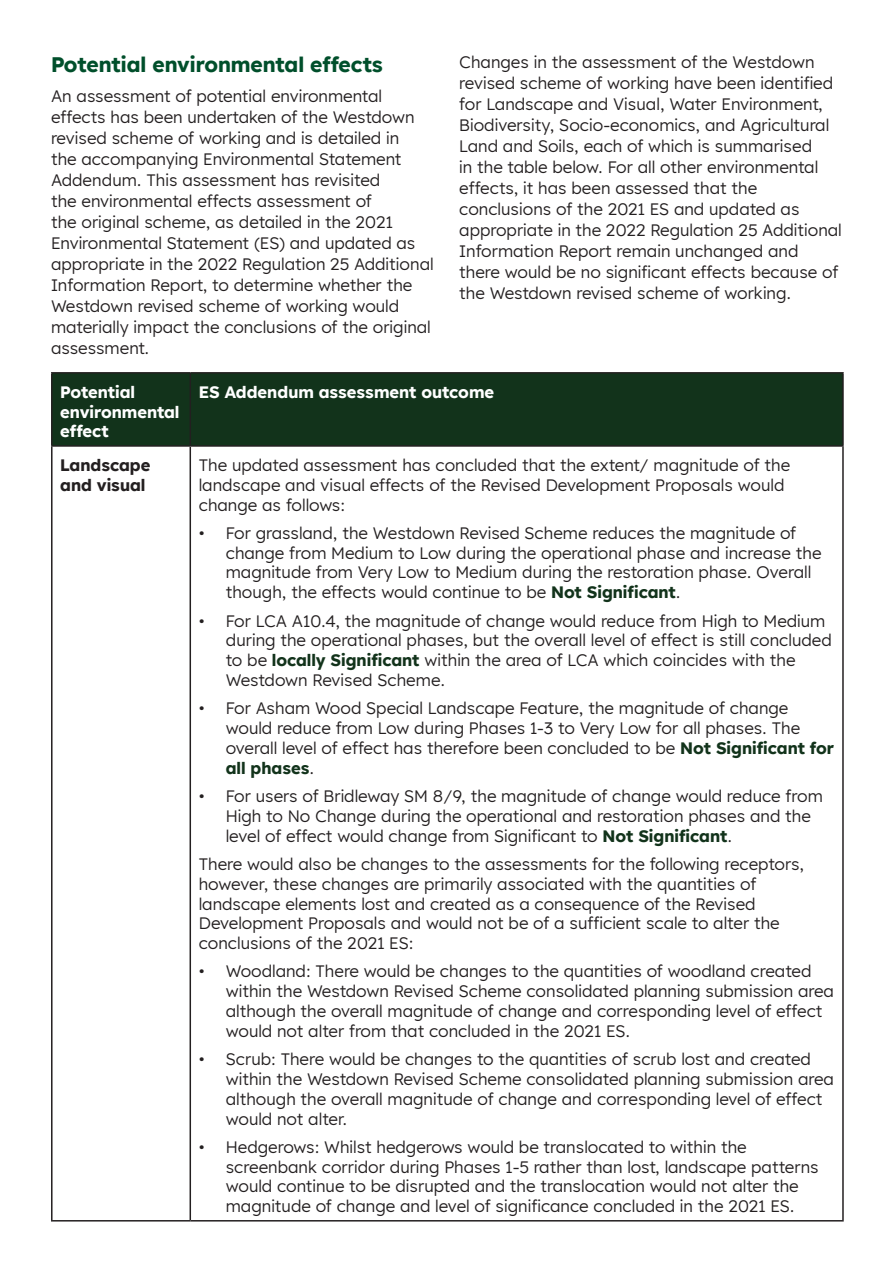
<style>
.page{position:relative;width:893px;height:1263px;background:#fff}
.page>*{position:absolute;margin:0;border:0;box-sizing:border-box;transform-origin:0 0}
.Level_2{font:700 21px "Lexend HM";color:#004f2b}
.Body{font:16.5px/19.8px "Lexend HM";color:#231f20}
.Body-2{font:700 16.5px/19.8px "Lexend HM";color:#fff}
.Body-3{font:700 16.5px/19.8px "Lexend HM";color:#231f20}
.s1{font-weight:700;color:#12331b}
</style>
<div class="page">
<div style="left:53px;top:374px;width:789px;height:71px;background:#12331b"></div>
<hr style="left:51px;top:372px;width:139px;height:2px;background:#231f20">
<hr style="left:51px;top:374px;width:2px;height:71px;background:#231f20">
<hr style="left:190px;top:372px;width:654px;height:2px;background:#231f20">
<hr style="left:190px;top:374px;width:1px;height:71px;background:#231f20">
<hr style="left:842px;top:374px;width:2px;height:71px;background:#231f20">
<hr style="left:51px;top:445px;width:139px;height:2px;background:#231f20">
<hr style="left:51px;top:447px;width:2px;height:773px;background:#231f20">
<hr style="left:190px;top:445px;width:654px;height:2px;background:#231f20">
<hr style="left:190px;top:447px;width:1px;height:773px;background:#231f20">
<hr style="left:842px;top:447px;width:2px;height:773px;background:#231f20">
<hr style="left:51px;top:1220px;width:139px;height:1px;background:#231f20">
<hr style="left:190px;top:1220px;width:654px;height:1px;background:#231f20">
<p class="Level_2" style="left:51px;top:47px;width:334px">Potential environmental effects</p>
<p class="Body" style="left:51px;top:84px;width:384px;line-height:21px">An assessment of potential environmental effects has been undertaken of the Westdown revised scheme of working and is detailed in<br>the accompanying Environmental Statement Addendum. This assessment has revisited<br>the environmental effects assessment of<br>the original scheme, as detailed in the 2021<br>Environmental Statement (ES) and updated as appropriate in the 2022 Regulation 25 Additional Information Report, to determine whether the Westdown revised scheme of working would materially impact the conclusions of the original assessment.</p>
<p class="Body" style="left:459px;top:50px;width:384px;line-height:21px">Changes in the assessment of the Westdown revised scheme of working have been identified for Landscape and Visual, Water Environment, Biodiversity, Socio-economics, and Agricultural Land and Soils, each of which is summarised<br>in the table below. For all other environmental effects, it has been assessed that the conclusions of the 2021 ES and updated as appropriate in the 2022 Regulation 25 Additional Information Report remain unchanged and there would be no significant effects because of the Westdown revised scheme of working.</p>
<p class="Body-2" style="left:60px;top:381px;width:121px">Potential environmental effect</p>
<p class="Body-2" style="left:199px;top:381px;width:297px">ES Addendum assessment outcome</p>
<p class="Body-3" style="left:60px;top:454px;width:92px">Landscape and visual</p>
<p class="Body" style="left:199px;top:454px;width:593px">The updated assessment has concluded that the extent/ magnitude of the landscape and visual effects of the Revised Development Proposals would change as follows:</p>
<p class="Body" style="left:226px;top:522px;width:597px;text-indent:-27px">• For grassland, the Westdown Revised Scheme reduces the magnitude of change from Medium to Low during the operational phase and increase the magnitude from Very Low to Medium during the restoration phase. Overall though, the effects would continue to be <span class="s1">Not Significant</span>.</p>
<p class="Body" style="left:226px;top:610px;width:607px;text-indent:-27px">• For LCA A10.4, the magnitude of change would reduce from High to Medium during the operational phases, but the overall level of effect is still concluded to be <span class="s1">locally Significant</span> within the area of LCA which coincides with the Westdown Revised Scheme.</p>
<p class="Body" style="left:226px;top:697px;width:610px;text-indent:-27px">• For Asham Wood Special Landscape Feature, the magnitude of change would reduce from Low during Phases 1-3 to Very Low for all phases. The overall level of effect has therefore been concluded to be <span class="s1">Not Significant for all phases</span>.</p>
<p class="Body" style="left:226px;top:785px;width:599px;text-indent:-27px">• For users of Bridleway SM 8/9, the magnitude of change would reduce from<br>High to No Change during the operational and restoration phases and the level of effect would change from Significant to <span class="s1">Not Significant</span>.</p>
<p class="Body" style="left:199px;top:853px;width:607px">There would also be changes to the assessments for the following receptors, however, these changes are primarily associated with the quantities of landscape elements lost and created as a consequence of the Revised Development Proposals and would not be of a sufficient scale to alter the conclusions of the 2021 ES:</p>
<p class="Body" style="left:226px;top:961px;width:610px;text-indent:-27px">• Woodland: There would be changes to the quantities of woodland created within the Westdown Revised Scheme consolidated planning submission area although the overall magnitude of change and corresponding level of effect would not alter from that concluded in the 2021 ES.</p>
<p class="Body" style="left:226px;top:1048px;width:610px;text-indent:-27px">• Scrub: There would be changes to the quantities of scrub lost and created within the Westdown Revised Scheme consolidated planning submission area although the overall magnitude of change and corresponding level of effect would not alter.</p>
<p class="Body" style="left:226px;top:1136px;width:594px;text-indent:-27px">• Hedgerows: Whilst hedgerows would be translocated to within the screenbank corridor during Phases 1-5 rather than lost, landscape patterns would continue to be disrupted and the translocation would not alter the magnitude of change and level of significance concluded in the 2021 ES.</p>
</div>
